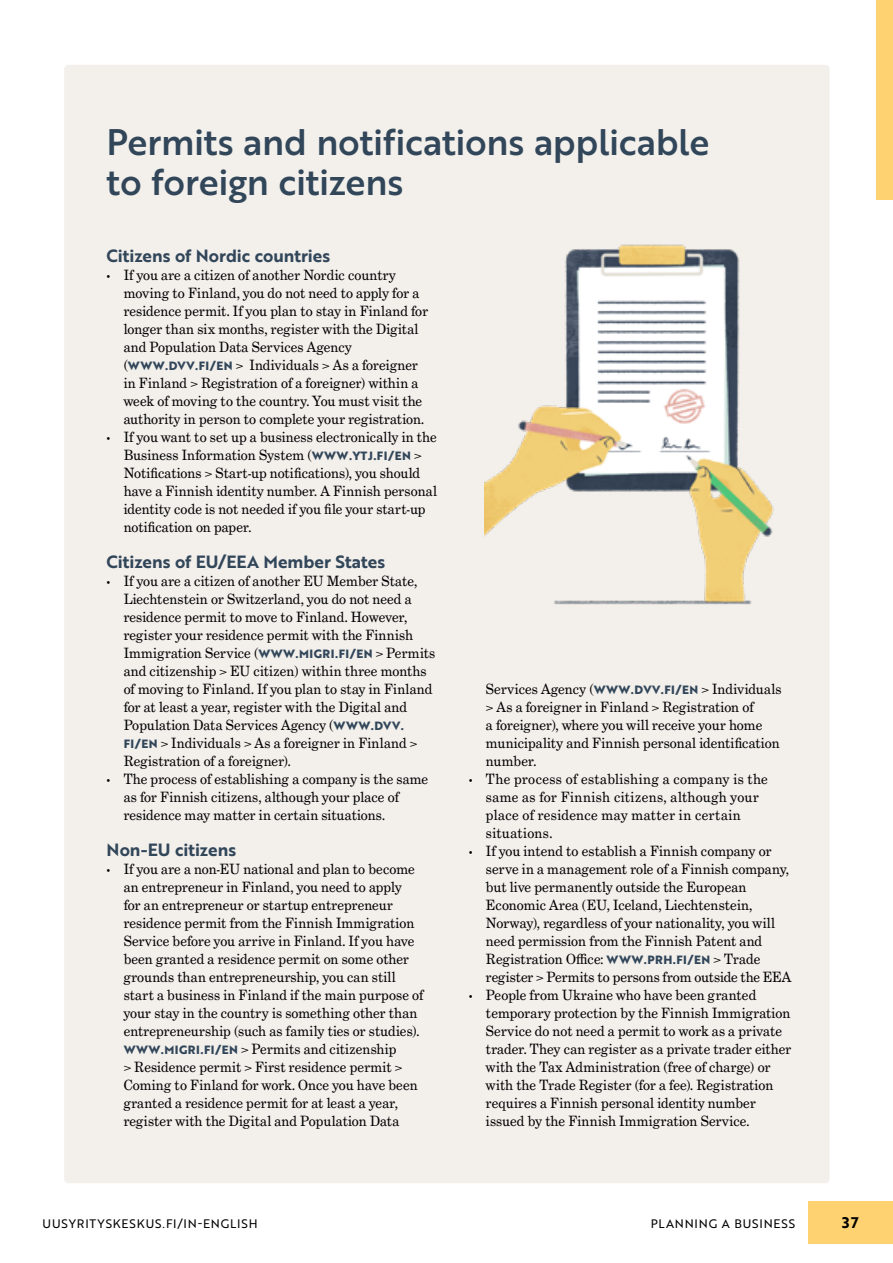
<style>
.page{position:relative;width:893px;height:1263px;background:#fff}
.page>*{position:absolute;margin:0;border:0;box-sizing:border-box;transform-origin:0 0}
._1_-_H2__Brother_24_Sininen{font:36px/40.5px "Brother 1816 Medium";letter-spacing:-.01em;color:#32465a}
._4_-_VÄLIOTSIKKO__Brother_11_5__sin{font:17.25px "Brother 1816 Bold";color:#32465a}
.t1{font:15px "Brother 1816 Bold";color:#000}
.t2{font:14.25px/18px "Grad";letter-spacing:.01em;color:#000}
.t3{font:12px "Brother 1816 Regular";letter-spacing:.07em;color:#000}
.s1{font-family:"Brother 1816 Extra";font-weight:700;font-size:11.7px;color:#32465a}
</style>
<div class="page">
<div style="left:64px;top:65px;width:765px;height:1118px;background:#f3f0ec;border-radius:4px"></div>
<img style="left:484px;top:244px;width:290px;height:361px">
<div style="left:808px;top:1202px;width:85px;height:42px;background:#ffd271"></div>
<div style="left:877px;top:0;width:16px;height:200px;background:#ffd271"></div>
<h2 class="_1_-_H2__Brother_24_Sininen" style="left:107px;top:120px;width:604px">Permits and notifications applicable to foreign citizens</h2>
<p class="_4_-_VÄLIOTSIKKO__Brother_11_5__sin" style="left:107px;top:242px;width:225px">Citizens of Nordic countries</p>
<p class="t2" style="left:124px;top:266px;width:306px;text-indent:-17px">• If you are a citizen of another Nordic country moving to Finland, you do not need to apply for a residence permit. If you plan to stay in Finland for longer than six months, register with the Digital and Population Data Services Agency (<span class="s1">WWW.DVV.FI/EN</span> &gt; Individuals &gt; As a foreigner in Finland &gt; Registration of a foreigner) within a week of moving to the country. You must visit the authority in person to complete your registration.</p>
<p class="t2" style="left:124px;top:428px;width:315px;text-indent:-17px">• If you want to set up a business electronically in the Business Information System (<span class="s1">WWW.YTJ.FI/EN</span> &gt; Notifications &gt; Start-up notifications), you should have a Finnish identity number. A Finnish personal identity code is not needed if you file your start-up notification on paper.</p>
<p class="_4_-_VÄLIOTSIKKO__Brother_11_5__sin" style="left:107px;top:548px;width:280px">Citizens of EU/EEA Member States</p>
<p class="t2" style="left:124px;top:572px;width:313px;text-indent:-17px">• If you are a citizen of another EU Member State, Liechtenstein or Switzerland, you do not need a residence permit to move to Finland. However, register your residence permit with the Finnish Immigration Service (<span class="s1">WWW.MIGRI.FI/EN</span> &gt; Permits and citizenship &gt; EU citizen) within three months of moving to Finland. If you plan to stay in Finland for at least a year, register with the Digital and Population Data Services Agency (<span class="s1">WWW.DVV.<br>FI/EN</span> &gt; Individuals &gt; As a foreigner in Finland &gt; Registration of a foreigner).</p>
<p class="t2" style="left:124px;top:770px;width:306px;text-indent:-17px">• The process of establishing a company is the same as for Finnish citizens, although your place of residence may matter in certain situations.</p>
<p class="_4_-_VÄLIOTSIKKO__Brother_11_5__sin" style="left:107px;top:836px;width:131px">Non-EU citizens</p>
<p class="t2" style="left:124px;top:860px;width:301px;text-indent:-17px">• If you are a non-EU national and plan to become an entrepreneur in Finland, you need to apply<br>for an entrepreneur or startup entrepreneur residence permit from the Finnish Immigration Service before you arrive in Finland. If you have been granted a residence permit on some other grounds than entrepreneurship, you can still start a business in Finland if the main purpose of your stay in the country is something other than entrepreneurship (such as family ties or studies).<br><span class="s1">WWW.MIGRI.FI/EN</span> &gt; Permits and citizenship<br>&gt; Residence permit &gt; First residence permit &gt; Coming to Finland for work. Once you have been granted a residence permit for at least a year, register with the Digital and Population Data</p>
<p class="t2" style="left:486px;top:680px;width:297px">Services Agency (<span class="s1">WWW.DVV.FI/EN</span> &gt; Individuals &gt; As a foreigner in Finland &gt; Registration of<br>a foreigner), where you will receive your home municipality and Finnish personal identification number.</p>
<p class="t2" style="left:486px;top:770px;width:283px;text-indent:-17px">• The process of establishing a company is the same as for Finnish citizens, although your place of residence may matter in certain situations.</p>
<p class="t2" style="left:486px;top:842px;width:307px;text-indent:-17px">• If you intend to establish a Finnish company or serve in a management role of a Finnish company, but live permanently outside the European Economic Area (EU, Iceland, Liechtenstein, Norway), regardless of your nationality, you will need permission from the Finnish Patent and Registration Office: <span class="s1">WWW.PRH.FI/EN</span> &gt; Trade register &gt; Permits to persons from outside the EEA</p>
<p class="t2" style="left:486px;top:986px;width:307px;text-indent:-17px">• People from Ukraine who have been granted temporary protection by the Finnish Immigration Service do not need a permit to work as a private trader. They can register as a private trader either with the Tax Administration (free of charge) or with the Trade Register (for a fee). Registration requires a Finnish personal identity number issued by the Finnish Immigration Service.</p>
<p class="t3" style="left:43px;top:1215px;width:217px">UUSYRITYSKESKUS.FI/IN-ENGLISH</p>
<p class="t3" style="left:651px;top:1215px;width:146px">PLANNING A BUSINESS</p>
<p class="t1" style="left:842px;top:1211px;width:18px">37</p>
</div>
